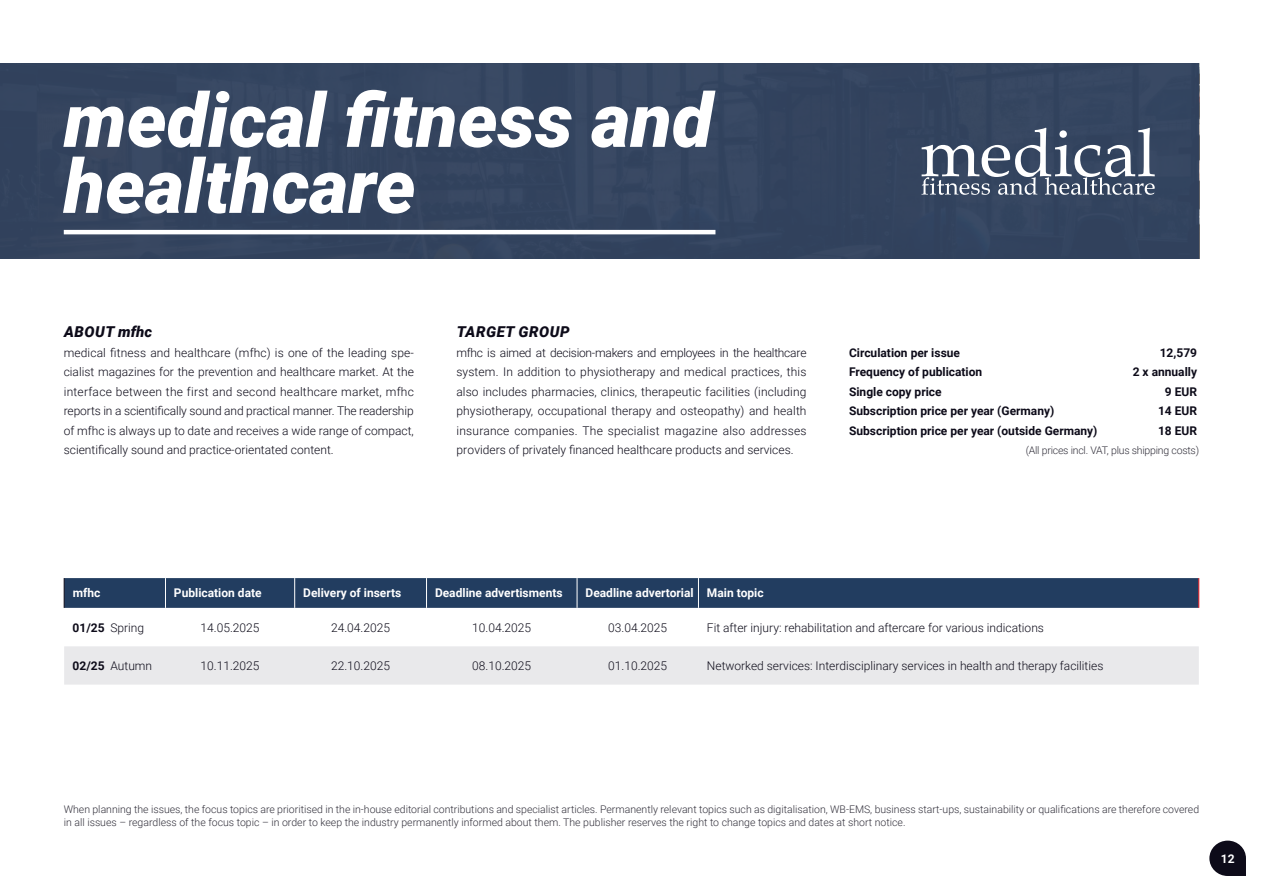
<style>
.page{position:relative;width:1263px;height:893px;background:#fff}
.page>*{position:absolute;margin:0;border:0;box-sizing:border-box;transform-origin:0 0}
.t1{font:italic 900 75px/66px "Roboto";color:#fff}
.t2{font:italic 900 15px "Roboto";letter-spacing:.035em;color:#0d0b19}
.t3{font:300 12px/19.5px "Roboto";color:#0d0b19;text-align:justify}
.t4{font:700 12px "Roboto";color:#0d0b19}
.t5{font:700 12px "Roboto";color:#fff}
.t6{font:300 10.5px/12.6px "Roboto";color:#32303b}
.t7{font:300 10.5px "Roboto";letter-spacing:-.02em;color:#32303b}
.s1{font-weight:700}
</style>
<div class="page">
<svg style="left:1209px;top:841px;width:37px;height:35px"></svg>
<div style="left:0;top:64px;width:1199px;height:195px;background:#34445f"></div>
<div style="left:65px;top:578px;width:1133px;height:30px;background:#223d60"></div>
<div style="left:64px;top:646px;width:1135px;height:39px;background:#e9e9eb"></div>
<hr style="left:165px;top:578px;width:1px;height:30px;background:#fff">
<hr style="left:294px;top:578px;width:1px;height:30px;background:#fff">
<hr style="left:426px;top:578px;width:1px;height:30px;background:#fff">
<hr style="left:577px;top:578px;width:1px;height:30px;background:#fff">
<hr style="left:698px;top:578px;width:1px;height:30px;background:#fff">
<hr style="left:1198px;top:578px;width:1px;height:30px;background:#ee1d23">
<hr style="left:64px;top:578px;width:1px;height:30px;background:#0d0b19">
<svg style="left:921px;top:128px;width:234px;height:67px"></svg>
<hr style="left:64px;top:230px;width:651px;height:4px;background:#fff">
<h1 class="t1" style="left:64px;top:84px;width:651px">medical fitness and healthcare</h1>
<p class="t2" style="left:64px;top:321px;width:90px">ABOUT mfhc</p>
<p class="t3" style="left:64px;top:342px;width:352px">medical fitness and healthcare (mfhc) is one of the leading spe&shy;cialist magazines for the prevention and healthcare market. At the interface between the first and second healthcare market, mfhc reports in a scientifically sound and practical manner. The readership of mfhc is always up to date and receives a wide range of compact, scientifically sound and practice-orientated content.</p>
<p class="t4" style="left:849px;top:344px;width:112px">Circulation per issue</p>
<p class="t4" style="left:1160px;top:344px;width:39px">12,579</p>
<p class="t2" style="left:457px;top:321px;width:114px">TARGET GROUP</p>
<p class="t3" style="left:456px;top:342px;width:352px">mfhc is aimed at decision-makers and employees in the healthcare system. In addition to physiotherapy and medical practices, this also includes pharmacies, clinics, therapeutic facilities (including physiotherapy, occupational therapy and osteopathy) and health insurance companies. The specialist magazine also addresses providers of privately financed healthcare products and services.</p>
<p class="t4" style="left:849px;top:364px;width:135px">Frequency of publication</p>
<p class="t4" style="left:1133px;top:364px;width:66px">2 x annually</p>
<p class="t4" style="left:849px;top:383px;width:94px">Single copy price</p>
<p class="t4" style="left:1165px;top:383px;width:34px">9 EUR</p>
<p class="t4" style="left:849px;top:403px;width:207px">Subscription price per year (Germany)</p>
<p class="t4" style="left:1158px;top:403px;width:41px">14 EUR</p>
<p class="t4" style="left:849px;top:422px;width:250px">Subscription price per year (outside Germany)</p>
<p class="t4" style="left:1158px;top:422px;width:41px">18 EUR</p>
<p class="t7" style="left:1026px;top:443px;width:175px">(All prices incl. VAT, plus shipping costs)</p>
<p class="t5" style="left:73px;top:585px;width:29px">mfhc</p>
<p class="t5" style="left:174px;top:585px;width:89px">Publication date</p>
<p class="t5" style="left:303px;top:585px;width:100px">Delivery of inserts</p>
<p class="t5" style="left:435px;top:585px;width:129px">Deadline advertisments</p>
<p class="t5" style="left:585px;top:585px;width:180px">Deadline advertorial Main topic</p>
<p class="t3" style="left:73px;top:617px;width:73px"><span class="s1">01/25</span> Spring</p>
<p class="t3" style="left:201px;top:617px;width:60px">14.05.2025</p>
<p class="t3" style="left:331px;top:617px;width:60px">24.04.2025</p>
<p class="t3" style="left:472px;top:617px;width:60px">10.04.2025</p>
<p class="t3" style="left:608px;top:617px;width:60px">03.04.2025</p>
<p class="t3" style="left:707px;top:617px;width:339px">Fit after injury: rehabilitation and aftercare for various indications</p>
<p class="t3" style="left:73px;top:655px;width:81px"><span class="s1">02/25</span> Autumn</p>
<p class="t3" style="left:201px;top:655px;width:60px">10.11.2025</p>
<p class="t3" style="left:331px;top:655px;width:60px">22.10.2025</p>
<p class="t3" style="left:472px;top:655px;width:60px">08.10.2025</p>
<p class="t3" style="left:608px;top:655px;width:60px">01.10.2025</p>
<p class="t3" style="left:707px;top:655px;width:398px">Networked services: Interdisciplinary services in health and therapy facilities</p>
<p class="t6" style="left:64px;top:802px;width:1137px">When planning the issues, the focus topics are prioritised in the in-house editorial contributions and specialist articles. Permanently relevant topics such as digitalisation, WB-EMS, business start-ups, sustainability or qualifications are therefore covered in all issues – regardless of the focus topic – in order to keep the industry permanently informed about them. The publisher reserves the right to change topics and dates at short notice.</p>
<p class="t5" style="left:1221px;top:850px;width:15px">12</p>
</div>
